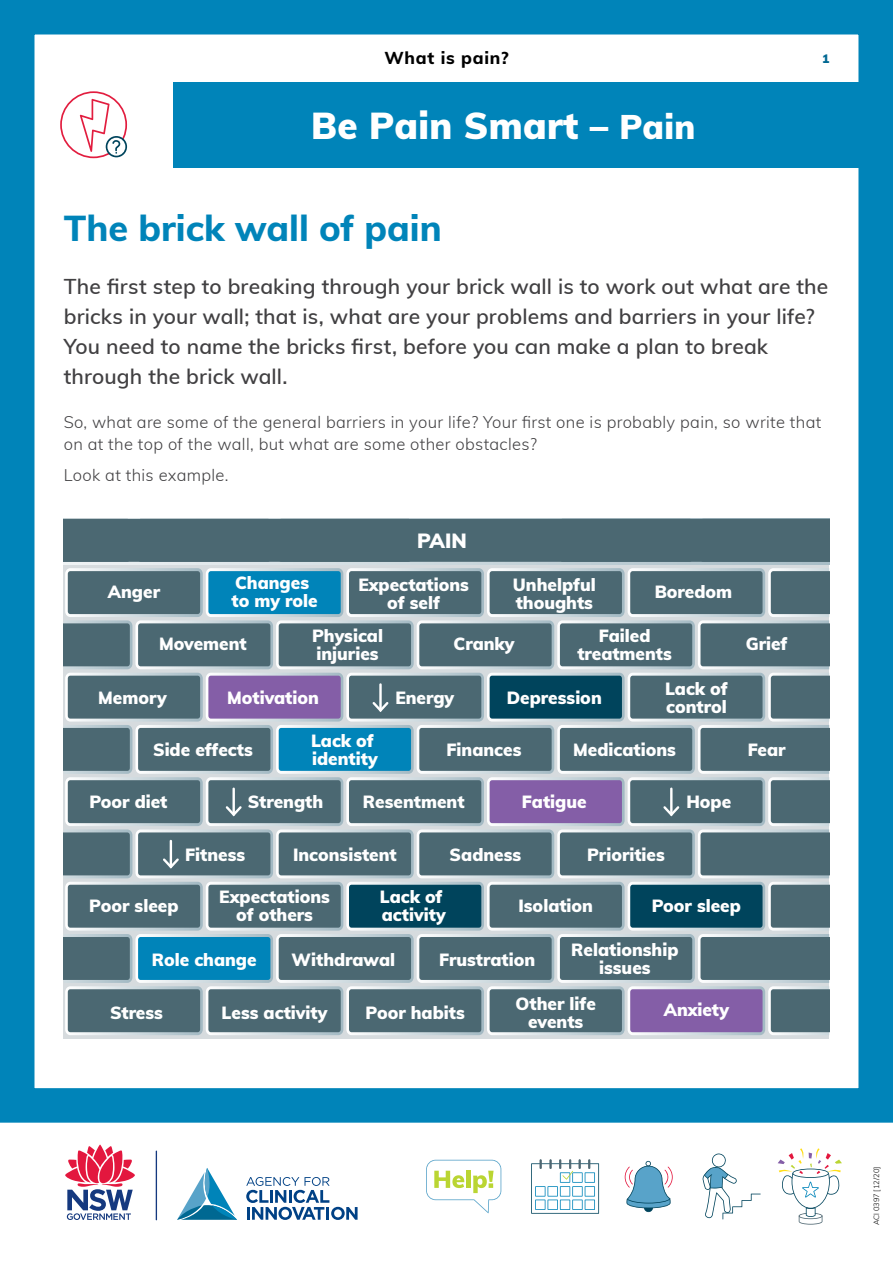
<style>
.page{position:relative;width:893px;height:1263px;background:#fff}
.page>*{position:absolute;margin:0;border:0;box-sizing:border-box;transform-origin:0 0}
.t1{font:900 36.6px "Muli";letter-spacing:.01em;color:#fff}
.t2{font:800 36px "Muli";color:#0084b9}
.Intro{font:600 21px/30px "Muli";letter-spacing:.005em;color:#414042}
.t3{font:900 20.1px "Muli";color:#fff}
.t4{font:900 17.25px/18.3px "Muli";color:#fff}
.t5{font:800 17.25px "Muli";letter-spacing:.045em;color:#000}
.Body_11_15{font:300 16.5px/22.5px "Muli";letter-spacing:.02em;color:#414042}
.t6{font:900 12px "Muli";color:#006892}
.t7{font:300 7.5px "Muli";letter-spacing:-.005em;color:#000}
.s1{font-size:33.45px}
</style>
<div class="page">
<div style="left:0;top:0;width:893px;height:1123px;border:34px solid #0084b9"></div>
<svg style="left:778px;top:1148px;width:64px;height:76px"></svg>
<svg style="left:702px;top:1153px;width:59px;height:66px"></svg>
<svg style="left:625px;top:1161px;width:48px;height:51px"></svg>
<svg style="left:531px;top:1159px;width:68px;height:55px"></svg>
<svg style="left:426px;top:1160px;width:75px;height:53px"></svg>
<hr style="left:156px;top:1150px;width:1px;height:70px;background:#15397f">
<svg style="left:65px;top:1144px;width:70px;height:76px"></svg>
<svg style="left:177px;top:1168px;width:181px;height:52px"></svg>
<div style="left:173px;top:82px;width:703px;height:85px;background:#0084b9"></div>
<hr style="left:17px;top:82px;width:4px;height:85px;background:#0084b9">
<svg style="left:60px;top:91px;width:67px;height:67px"></svg>
<div style="left:64px;top:519px;width:765px;height:46px;background:linear-gradient(to right,#eff3f5,#a7bdc6)"></div>
<div style="left:64px;top:519px;width:765px;height:43px;background:#4b6872"></div>
<svg style="left:64px;top:568px;width:765px;height:467px;background:#64808f"></svg>
<p class="t5" style="left:384px;top:45px;width:126px">What is pain?</p>
<p class="t6" style="left:822px;top:50px;width:9px">1</p>
<p class="t1" style="left:311px;top:98px;width:386px">Be Pain Smart – <span class="s1">Pain</span></p>
<p class="t2" style="left:64px;top:202px;width:380px">The brick wall of pain</p>
<p class="Intro" style="left:64px;top:271px;width:766px">The first step to breaking through your brick wall is to work out what are the bricks in your wall; that is, what are your problems and barriers in your life?<br>You need to name the bricks first, before you can make a plan to break through the brick wall.</p>
<p class="Body_11_15" style="left:64px;top:410px;width:759px">So, what are some of the general barriers in your life? Your first one is probably pain, so write that on at the top of the wall, but what are some other obstacles?</p>
<p class="Body_11_15" style="left:64px;top:463px;width:166px">Look at this example.</p>
<p class="t3" style="left:417px;top:526px;width:51px">PAIN</p>
<p class="t4" style="left:232px;top:573px;width:88px">Changes to my role</p>
<p class="t4" style="left:312px;top:625px;width:72px">Physical injuries</p>
<p class="t4" style="left:358px;top:574px;width:112px;text-align:center">Expectations of self</p>
<p class="t4" style="left:513px;top:574px;width:84px">Unhelpful thoughts</p>
<p class="t4" style="left:108px;top:582px;width:54px">Anger</p>
<p class="t4" style="left:655px;top:582px;width:79px">Boredom</p>
<p class="t4" style="left:159px;top:634px;width:89px">Movement</p>
<p class="t4" style="left:577px;top:625px;width:96px;text-align:center">Failed treatments</p>
<p class="t4" style="left:665px;top:679px;width:64px">Lack of control</p>
<p class="t4" style="left:454px;top:634px;width:62px">Cranky</p>
<p class="t4" style="left:746px;top:634px;width:43px">Grief</p>
<p class="t4" style="left:98px;top:687px;width:70px">Memory</p>
<p class="t4" style="left:227px;top:687px;width:93px">Motivation</p>
<p class="t4" style="left:395px;top:687px;width:60px">Energy</p>
<p class="t4" style="left:507px;top:687px;width:96px">Depression</p>
<p class="t4" style="left:311px;top:731px;width:68px">Lack of identity</p>
<p class="t4" style="left:153px;top:740px;width:101px">Side effects</p>
<p class="t4" style="left:446px;top:740px;width:76px">Finances</p>
<p class="t4" style="left:89px;top:792px;width:79px">Poor diet</p>
<p class="t4" style="left:248px;top:792px;width:77px">Strength</p>
<p class="t4" style="left:363px;top:792px;width:103px">Resentment</p>
<p class="t4" style="left:522px;top:792px;width:66px">Fatigue</p>
<p class="t4" style="left:185px;top:845px;width:62px">Fitness</p>
<p class="t4" style="left:293px;top:845px;width:105px">Inconsistent</p>
<p class="t4" style="left:450px;top:845px;width:73px">Sadness</p>
<p class="t4" style="left:587px;top:845px;width:79px">Priorities</p>
<p class="t4" style="left:573px;top:740px;width:104px">Medications</p>
<p class="t4" style="left:748px;top:740px;width:40px">Fear</p>
<p class="t4" style="left:686px;top:792px;width:46px">Hope</p>
<p class="t4" style="left:219px;top:887px;width:112px;text-align:center">Expectations of others</p>
<p class="t4" style="left:380px;top:887px;width:67px">Lack of activity</p>
<p class="t4" style="left:89px;top:896px;width:91px">Poor sleep</p>
<p class="t4" style="left:518px;top:896px;width:76px">Isolation</p>
<p class="t4" style="left:652px;top:896px;width:91px">Poor sleep</p>
<p class="t4" style="left:571px;top:940px;width:109px;text-align:center">Relationship issues</p>
<p class="t4" style="left:516px;top:993px;width:82px;text-align:center">Other life events</p>
<p class="t4" style="left:292px;top:949px;width:105px">Withdrawal</p>
<p class="t4" style="left:439px;top:949px;width:97px">Frustration</p>
<p class="t4" style="left:152px;top:949px;width:106px">Role change</p>
<p class="t4" style="left:110px;top:1002px;width:54px">Stress</p>
<p class="t4" style="left:222px;top:1002px;width:107px">Less activity</p>
<p class="t4" style="left:365px;top:1002px;width:101px">Poor habits</p>
<p class="t4" style="left:664px;top:1000px;width:67px">Anxiety</p>
<p class="t7" style="left:871px;top:1225px;width:60px;rotate:-90deg">ACI 0397 [12/20]</p>
</div>
